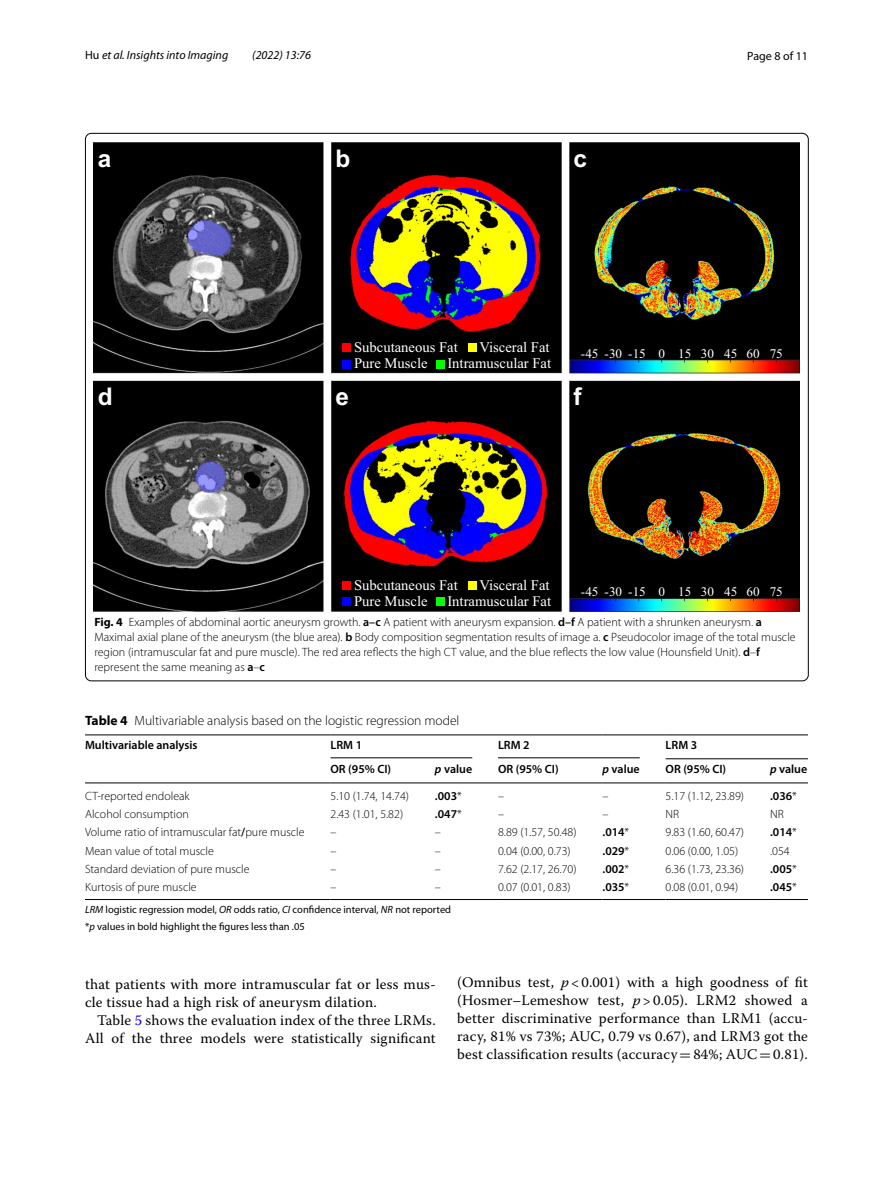
<style>
.page{position:relative;width:893px;height:1187px;background:#fff}
.page>*{position:absolute;margin:0;border:0;box-sizing:border-box;transform-origin:0 0}
.t1{font:24.3px "Arial Bold MT2";color:#fff}
.t2{font:14.7px/18px "Warnock Pro";letter-spacing:.015em;color:#000}
.t3{font:14.7px "Times New Roman PSMT3";color:#fff}
.t4{font:300 13.5px "Myriad Pro";color:#000}
.t5{font:13.2px "Times New Roman PSMT3";color:#fff}
.t6{font:300 12px/15px "Myriad Pro";color:#000}
.t7{font:600 12px "Myriad Pro";color:#000}
.t8{font:italic 12px "Myriad Pro";color:#000}
.t9{font:12px "Myriad Pro";color:#000}
.t10{font:10.5px/17px "Myriad Pro";color:#000}
.s1{font-style:normal}
.s2{font-weight:700}
.s3{font-weight:600}
.s4{font-style:italic}
.s5{font-weight:300}
.s6{color:#00f}
.s7{font-family:"MTSY"}
</style>
<div class="page">
<img style="left:94px;top:142px;width:706px;height:469px">
<div style="left:342px;top:343px;width:9px;height:9px;background:#f00"></div>
<div style="left:468px;top:343px;width:9px;height:9px;background:#ff0"></div>
<div style="left:342px;top:359px;width:9px;height:9px;background:#00f"></div>
<div style="left:436px;top:359px;width:9px;height:9px;background:#0f0"></div>
<div style="left:342px;top:581px;width:9px;height:9px;background:#f00"></div>
<div style="left:468px;top:581px;width:9px;height:9px;background:#ff0"></div>
<div style="left:342px;top:597px;width:9px;height:9px;background:#00f"></div>
<div style="left:436px;top:597px;width:9px;height:9px;background:#0f0"></div>
<hr style="left:85px;top:734px;width:245px;height:1px;background:#000">
<hr style="left:85px;top:782px;width:245px;height:1px;background:#000">
<hr style="left:330px;top:734px;width:105px;height:1px;background:#000">
<hr style="left:435px;top:734px;width:63px;height:1px;background:#000">
<hr style="left:498px;top:734px;width:104px;height:1px;background:#000">
<hr style="left:602px;top:734px;width:64px;height:1px;background:#000">
<hr style="left:666px;top:734px;width:104px;height:1px;background:#000">
<hr style="left:770px;top:734px;width:38px;height:1px;background:#000">
<hr style="left:330px;top:782px;width:105px;height:1px;background:#000">
<hr style="left:435px;top:782px;width:63px;height:1px;background:#000">
<hr style="left:498px;top:782px;width:104px;height:1px;background:#000">
<hr style="left:602px;top:782px;width:64px;height:1px;background:#000">
<hr style="left:666px;top:782px;width:104px;height:1px;background:#000">
<hr style="left:770px;top:782px;width:38px;height:1px;background:#000">
<hr style="left:85px;top:899px;width:245px;height:1px;background:#000">
<hr style="left:330px;top:899px;width:105px;height:1px;background:#000">
<hr style="left:435px;top:899px;width:63px;height:1px;background:#000">
<hr style="left:498px;top:899px;width:104px;height:1px;background:#000">
<hr style="left:602px;top:899px;width:64px;height:1px;background:#000">
<hr style="left:666px;top:899px;width:104px;height:1px;background:#000">
<hr style="left:770px;top:899px;width:38px;height:1px;background:#000">
<hr style="left:330px;top:757px;width:142px;height:1px;background:#000">
<hr style="left:498px;top:757px;width:142px;height:1px;background:#000">
<hr style="left:666px;top:758px;width:142px;height:1px;background:#000">
<p class="t8" style="left:85px;top:48px;width:145px"><span class="s1">Hu</span> et al. Insights into Imaging</p>
<p class="t8" style="left:252px;top:48px;width:60px">(2022) 13:76</p>
<p class="t9" style="left:747px;top:48px;width:62px">Page 8 of 11</p>
<h1 class="t1" style="left:98px;top:142px;width:15px">a</h1>
<h1 class="t1" style="left:98px;top:380px;width:16px">d</h1>
<h1 class="t1" style="left:336px;top:142px;width:16px">b</h1>
<h1 class="t1" style="left:573px;top:142px;width:15px">c</h1>
<p class="t3" style="left:354px;top:337px;width:105px">Subcutaneous Fat</p>
<p class="t3" style="left:479px;top:337px;width:72px">Visceral Fat</p>
<p class="t3" style="left:354px;top:353px;width:75px">Pure Muscle</p>
<p class="t3" style="left:447px;top:353px;width:105px">Intramuscular Fat</p>
<h1 class="t1" style="left:336px;top:380px;width:15px">e</h1>
<p class="t5" style="left:581px;top:344px;width:203px">-45 -30 -15 0 15 30 45 60 75</p>
<h1 class="t1" style="left:573px;top:380px;width:10px">f</h1>
<p class="t3" style="left:354px;top:575px;width:105px">Subcutaneous Fat</p>
<p class="t3" style="left:479px;top:575px;width:72px">Visceral Fat</p>
<p class="t3" style="left:354px;top:591px;width:75px">Pure Muscle</p>
<p class="t3" style="left:447px;top:591px;width:105px">Intramuscular Fat</p>
<p class="t5" style="left:581px;top:582px;width:203px">-45 -30 -15 0 15 30 45 60 75</p>
<p class="t6" style="left:94px;top:615px;width:703px"><span class="s2">Fig. 4</span> Examples of abdominal aortic aneurysm growth. <span class="s3">a–c</span> A patient with aneurysm expansion. <span class="s3">d–f</span> A patient with a shrunken aneurysm. <span class="s3">a </span>Maximal axial plane of the aneurysm (the blue area). <span class="s3">b</span> Body composition segmentation results of image a. <span class="s3">c</span> Pseudocolor image of the total muscle region (intramuscular fat and pure muscle). The red area reflects the high CT value, and the blue reflects the low value (Hounsfield Unit). <span class="s3">d</span>–<span class="s3">f </span>represent the same meaning as <span class="s3">a</span>–<span class="s3">c</span></p>
<p class="t4" style="left:85px;top:713px;width:376px"><span class="s2">Table 4</span> Multivariable analysis based on the logistic regression model</p>
<p class="t7" style="left:85px;top:737px;width:114px">Multivariable analysis</p>
<p class="t7" style="left:330px;top:737px;width:33px">LRM 1</p>
<p class="t7" style="left:498px;top:737px;width:33px">LRM 2</p>
<p class="t7" style="left:666px;top:737px;width:33px">LRM 3</p>
<p class="t7" style="left:330px;top:761px;width:62px">OR (95% CI)</p>
<p class="t7" style="left:435px;top:761px;width:39px"><span class="s4">p</span> value</p>
<p class="t7" style="left:498px;top:761px;width:62px">OR (95% CI)</p>
<p class="t7" style="left:602px;top:761px;width:39px"><span class="s4">p</span> value</p>
<p class="t7" style="left:666px;top:761px;width:62px">OR (95% CI)</p>
<p class="t7" style="left:770px;top:761px;width:39px"><span class="s4">p</span> value</p>
<p class="t6" style="left:85px;top:788px;width:106px">CT-reported endoleak</p>
<p class="t6" style="left:330px;top:788px;width:80px">5.10 (1.74, 14.74)</p>
<p class="t7" style="left:435px;top:788px;width:28px">.003<span class="s5">*</span></p>
<p class="t6" style="left:498px;top:788px;width:7px">–</p>
<p class="t6" style="left:602px;top:788px;width:7px">–</p>
<p class="t6" style="left:666px;top:788px;width:80px">5.17 (1.12, 23.89)</p>
<p class="t7" style="left:770px;top:788px;width:28px">.036<span class="s5">*</span></p>
<p class="t6" style="left:85px;top:806px;width:105px">Alcohol consumption</p>
<p class="t6" style="left:330px;top:806px;width:74px">2.43 (1.01, 5.82)</p>
<p class="t7" style="left:435px;top:806px;width:28px">.047<span class="s5">*</span></p>
<p class="t6" style="left:498px;top:806px;width:7px">–</p>
<p class="t6" style="left:602px;top:806px;width:7px">–</p>
<p class="t6" style="left:666px;top:806px;width:15px">NR</p>
<p class="t6" style="left:770px;top:806px;width:15px">NR</p>
<p class="t6" style="left:85px;top:825px;width:221px">Volume ratio of intramuscular fat<span class="s3">/</span>pure muscle</p>
<p class="t6" style="left:330px;top:825px;width:7px">–</p>
<p class="t6" style="left:435px;top:825px;width:7px">–</p>
<p class="t6" style="left:498px;top:825px;width:80px">8.89 (1.57, 50.48)</p>
<p class="t7" style="left:602px;top:824px;width:28px">.014<span class="s5">*</span></p>
<p class="t6" style="left:666px;top:825px;width:80px">9.83 (1.60, 60.47)</p>
<p class="t7" style="left:770px;top:824px;width:28px">.014<span class="s5">*</span></p>
<p class="t6" style="left:85px;top:843px;width:130px">Mean value of total muscle</p>
<p class="t6" style="left:330px;top:843px;width:7px">–</p>
<p class="t6" style="left:435px;top:843px;width:7px">–</p>
<p class="t6" style="left:498px;top:843px;width:74px">0.04 (0.00, 0.73)</p>
<p class="t7" style="left:602px;top:842px;width:28px">.029<span class="s5">*</span></p>
<p class="t6" style="left:666px;top:843px;width:74px">0.06 (0.00, 1.05)</p>
<p class="t6" style="left:770px;top:843px;width:21px">.054</p>
<p class="t6" style="left:85px;top:861px;width:166px">Standard deviation of pure muscle</p>
<p class="t6" style="left:330px;top:861px;width:7px">–</p>
<p class="t6" style="left:435px;top:861px;width:7px">–</p>
<p class="t6" style="left:498px;top:861px;width:80px">7.62 (2.17, 26.70)</p>
<p class="t7" style="left:602px;top:861px;width:28px">.002<span class="s5">*</span></p>
<p class="t6" style="left:666px;top:861px;width:80px">6.36 (1.73, 23.36)</p>
<p class="t7" style="left:770px;top:861px;width:28px">.005<span class="s5">*</span></p>
<p class="t6" style="left:85px;top:879px;width:113px">Kurtosis of pure muscle</p>
<p class="t6" style="left:330px;top:879px;width:7px">–</p>
<p class="t6" style="left:435px;top:879px;width:7px">–</p>
<p class="t6" style="left:498px;top:879px;width:74px">0.07 (0.01, 0.83)</p>
<p class="t7" style="left:602px;top:879px;width:28px">.035<span class="s5">*</span></p>
<p class="t6" style="left:666px;top:879px;width:74px">0.08 (0.01, 0.94)</p>
<p class="t7" style="left:770px;top:879px;width:28px">.045<span class="s5">*</span></p>
<p class="t10" style="left:85px;top:901px;width:368px"><span class="s4">LRM</span> logistic regression model, <span class="s4">OR</span> odds ratio, <span class="s4">CI</span> confidence interval, <span class="s4">NR</span> not reported *<span class="s4">p</span> values in bold highlight the figures less than .05</p>
<p class="t2" style="left:85px;top:974px;width:352px">that patients with more intramuscular fat or less mus&shy;cle tissue had a high risk of aneurysm dilation.</p>
<p class="t2" style="left:85px;top:1010px;width:352px;text-align:right">Table <span class="s6">5</span> shows the evaluation index of the three LRMs.<br>All of the three models were statistically significant</p>
<p class="t2" style="left:457px;top:972px;width:352px;text-align:justify">(Omnibus test, <span class="s4">p</span> &lt; 0.001) with a high goodness of fit (Hosmer–Lemeshow test, <span class="s4">p</span> &gt; 0.05). LRM2 showed a better discriminative performance than LRM1 (accu&shy;racy, 81% vs 73%; AUC, 0.79 vs 0.67), and LRM3 got the best classification results (accuracy<span class="s7">=</span>84%; AUC<span class="s7">=</span>0.81).</p>
</div>
